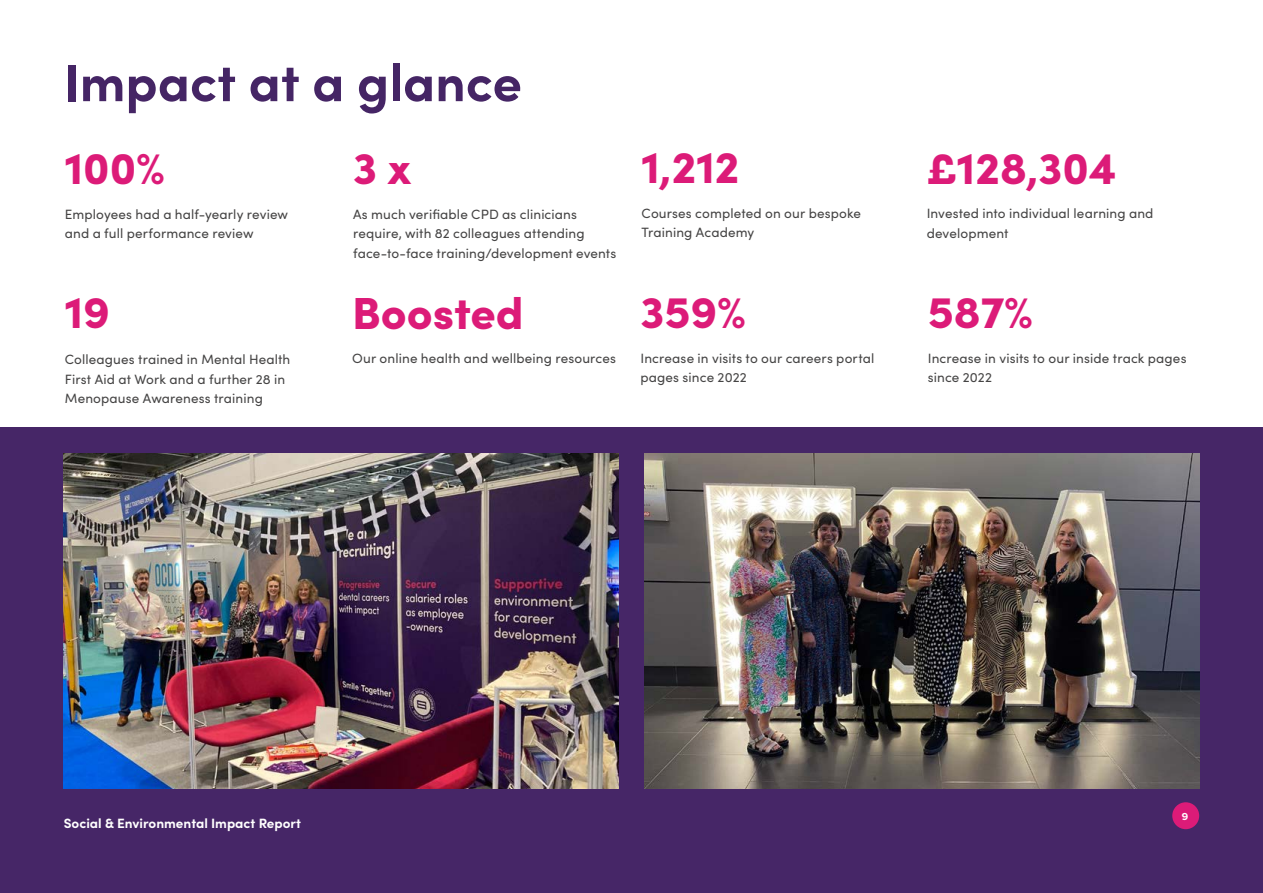
<style>
.page{position:relative;width:1263px;height:893px;background:#fff}
.page>*{position:absolute;margin:0;border:0;box-sizing:border-box;transform-origin:0 0}
.t1{font:700 52.5px "Sofia Pro";color:#452565}
.t2{font:900 45px "Sofia Pro";color:#dc1b78}
.t3{font:13.5px/19.5px "Sofia Pro";letter-spacing:.01em;color:#454444}
.t4{font:700 13.5px "Sofia Pro";color:#fff}
.t5{font:700 10.5px "Proxima Nova";color:#fff}
</style>
<div class="page">
<div style="left:0;top:428px;width:1263px;height:465px;background:#462667"></div>
<div style="left:1172px;top:802px;width:27px;height:27px;background:#dc1b78;border-radius:50%"></div>
<img style="left:644px;top:454px;width:555px;height:335px">
<img style="left:64px;top:454px;width:555px;height:335px">
<h1 class="t1" style="left:64px;top:42px;width:460px">Impact at a glance</h1>
<h2 class="t2" style="left:65px;top:133px;width:102px">100%</h2>
<p class="t3" style="left:65px;top:204px;width:225px">Employees had a half-yearly review and a full performance review</p>
<h2 class="t2" style="left:65px;top:277px;width:47px">19</h2>
<p class="t3" style="left:65px;top:349px;width:227px">Colleagues trained in Mental Health<br>First Aid at Work and a further 28 in<br>Menopause Awareness training</p>
<h2 class="t2" style="left:353px;top:133px;width:60px">3 x</h2>
<p class="t3" style="left:353px;top:204px;width:265px">As much verifiable CPD as clinicians require, with 82 colleagues attending face-to-face training/development events</p>
<h2 class="t2" style="left:352px;top:277px;width:173px">Boosted</h2>
<p class="t3" style="left:352px;top:348px;width:265px">Our online health and wellbeing resources</p>
<h2 class="t2" style="left:641px;top:132px;width:99px">1,212</h2>
<p class="t3" style="left:641px;top:203px;width:221px">Courses completed on our bespoke<br>Training Academy</p>
<h2 class="t2" style="left:640px;top:277px;width:107px">359%</h2>
<p class="t3" style="left:640px;top:348px;width:235px">Increase in visits to our careers portal pages since 2022</p>
<h2 class="t2" style="left:927px;top:133px;width:191px">£128,304</h2>
<p class="t3" style="left:927px;top:203px;width:228px">Invested into individual learning and development</p>
<h2 class="t2" style="left:928px;top:277px;width:107px">587%</h2>
<p class="t3" style="left:928px;top:348px;width:260px">Increase in visits to our inside track pages since 2022</p>
<p class="t4" style="left:64px;top:813px;width:239px">Social &amp; Environmental Impact Report</p>
<p class="t5" style="left:1182px;top:810px;width:8px">9</p>
</div>
